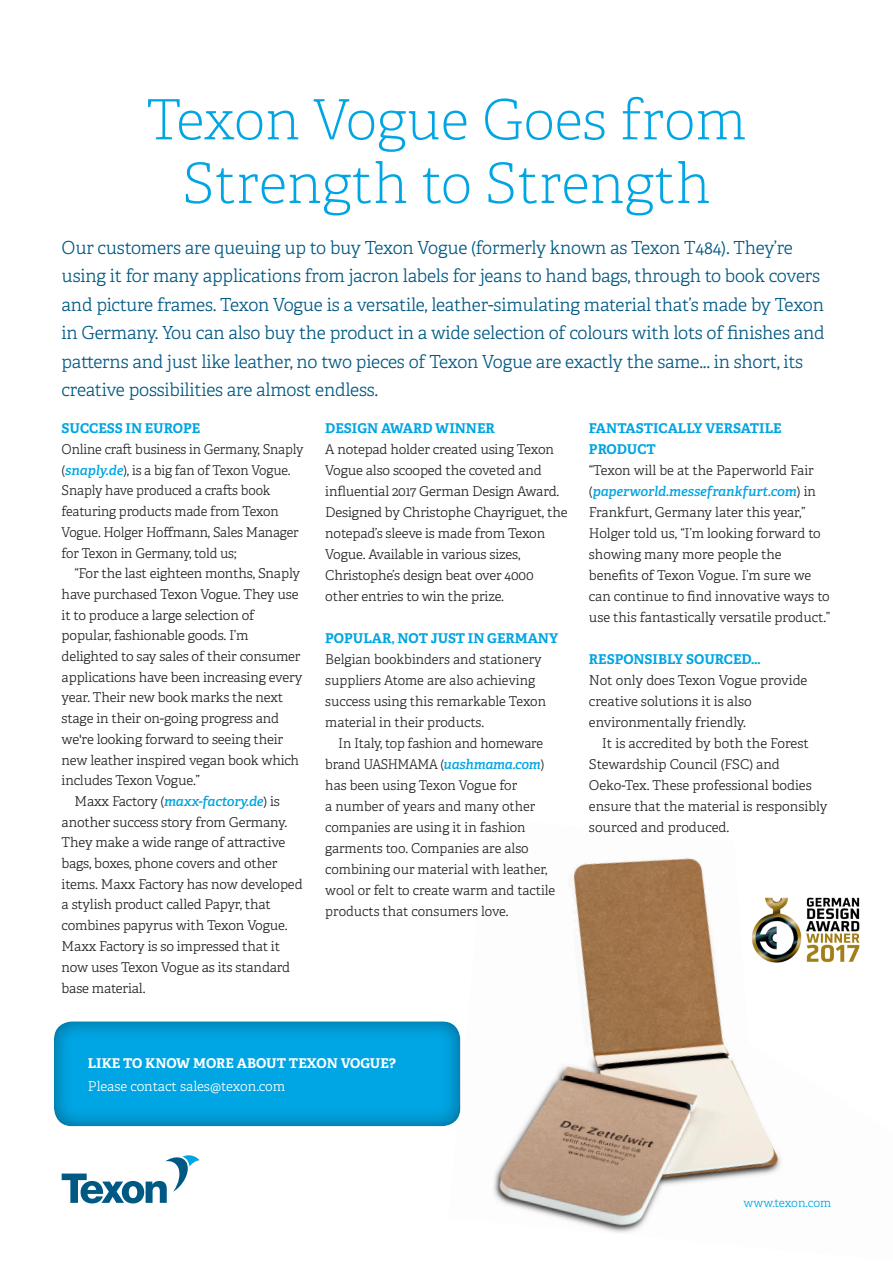
<style>
.page{position:relative;width:893px;height:1263px;background:#fff}
.page>*{position:absolute;margin:0;border:0;box-sizing:border-box;transform-origin:0 0}
.t1{font:100 55.5px/63.6px "Adelle";color:#00a5e3;text-align:center}
.t2{font:300 18px/28.5px "Adelle";letter-spacing:-.01em;color:#005983}
.Body{font:300 13.5px/21px "Adelle";letter-spacing:-.01em;color:#231f20}
.Body-2{font:700 13.5px/21px "Adelle";color:#00a5e3}
.Body-3{font:700 13.5px "Adelle";color:#fff}
.Body-4{font:300 13.5px "Adelle";letter-spacing:-.005em;color:#fff}
.t3{font:300 12px "Adelle";letter-spacing:-.005em;color:#00a5e3}
.s1{font-weight:600;font-style:italic;color:#00a5e3}
.s2{font-weight:700;color:#00a5e3}
</style>
<div class="page">
<img style="left:493px;top:858px;width:288px;height:375px">
<img style="left:747px;top:868px;width:113px;height:107px">
<div style="left:52px;top:1020px;width:409px;height:107px;background:#231f20;opacity:.5"></div>
<svg style="left:62px;top:1155px;width:138px;height:48px"></svg>
<p class="t1" style="left:146px;top:87px;width:602px">Texon Vogue Goes from<br>Strength to Strength</p>
<p class="t2" style="left:62px;top:233px;width:764px">Our customers are queuing up to buy Texon Vogue (formerly known as Texon T484). They’re using it for many applications from jacron labels for jeans to hand bags, through to book covers and picture frames. Texon Vogue is a versatile, leather-simulating material that’s made by Texon in Germany. You can also buy the product in a wide selection of colours with lots of finishes and patterns and just like leather, no two pieces of Texon Vogue are exactly the same... in short, its creative possibilities are almost endless.</p>
<p class="Body-2" style="left:62px;top:417px;width:140px">SUCCESS IN EUROPE</p>
<p class="Body" style="left:62px;top:438px;width:243px">Online craft business in Germany, Snaply (<span class="s1">snaply.de</span>), is a big fan of Texon Vogue.<br>Snaply have produced a crafts book featuring products made from Texon Vogue. Holger Hoffmann, Sales Manager for Texon in Germany, told us;</p>
<p class="Body" style="left:62px;top:563px;width:242px;text-indent:13px">“For the last eighteen months, Snaply have purchased Texon Vogue. They use it to produce a large selection of popular, fashionable goods. I’m delighted to say sales of their consumer applications have been increasing every year. Their new book marks the next stage in their on-going progress and we're looking forward to seeing their new leather inspired vegan book which includes Texon Vogue.”</p>
<p class="Body" style="left:62px;top:790px;width:242px;text-indent:13px">Maxx Factory (<span class="s1">maxx-factory.de</span>) is another success story from Germany.<br>They make a wide range of attractive bags, boxes, phone covers and other items. Maxx Factory has now developed a stylish product called Papyr, that combines papyrus with Texon Vogue.<br>Maxx Factory is so impressed that it now uses Texon Vogue as its standard base material.</p>
<p class="Body-2" style="left:325px;top:417px;width:171px">DESIGN AWARD WINNER</p>
<p class="Body" style="left:325px;top:439px;width:244px">A notepad holder created using Texon Vogue also scooped the coveted and influential 2017 German Design Award.<br>Designed by Christophe Chayriguet, the notepad’s sleeve is made from Texon Vogue. Available in various sizes, Christophe’s design beat over 4000 other entries to win the prize.</p>
<p class="Body-2" style="left:325px;top:627px;width:234px">POPULAR, NOT JUST IN GERMANY</p>
<p class="Body" style="left:325px;top:649px;width:222px">Belgian bookbinders and stationery suppliers Atome are also achieving success using this remarkable Texon material in their products.</p>
<p class="Body" style="left:325px;top:733px;width:231px;text-indent:13px">In Italy, top fashion and homeware brand UASHMAMA (<span class="s1">uashmama.com</span>) has been using Texon Vogue for<br>a number of years and many other companies are using it in fashion garments too. Companies are also combining our material with leather, wool or felt to create warm and tactile products that consumers love.</p>
<p class="Body-2" style="left:589px;top:417px;width:194px">FANTASTICALLY VERSATILE<br>PRODUCT</p>
<p class="Body" style="left:589px;top:460px;width:243px">“Texon will be at the Paperworld Fair (<span class="s1">paperworld.messefrankfurt.com</span>) in Frankfurt, Germany later this year,” Holger told us, “I’m looking forward to showing many more people the benefits of Texon Vogue. I’m sure we can continue to find innovative ways to use this fantastically versatile product.”</p>
<p class="Body" style="left:589px;top:649px;width:220px"><span class="s2">RESPONSIBLY SOURCED…<br></span>Not only does Texon Vogue provide creative solutions it is also environmentally friendly.</p>
<p class="Body" style="left:589px;top:733px;width:240px;text-indent:13px">It is accredited by both the Forest Stewardship Council (FSC) and Oeko-Tex. These professional bodies ensure that the material is responsibly sourced and produced.</p>
<p class="Body-3" style="left:88px;top:1054px;width:310px">LIKE TO KNOW MORE ABOUT TEXON VOGUE?</p>
<p class="Body-4" style="left:88px;top:1076px;width:199px">Please contact sales@texon.com</p>
<p class="t3" style="left:744px;top:1194px;width:89px">www.texon.com</p>
</div>
